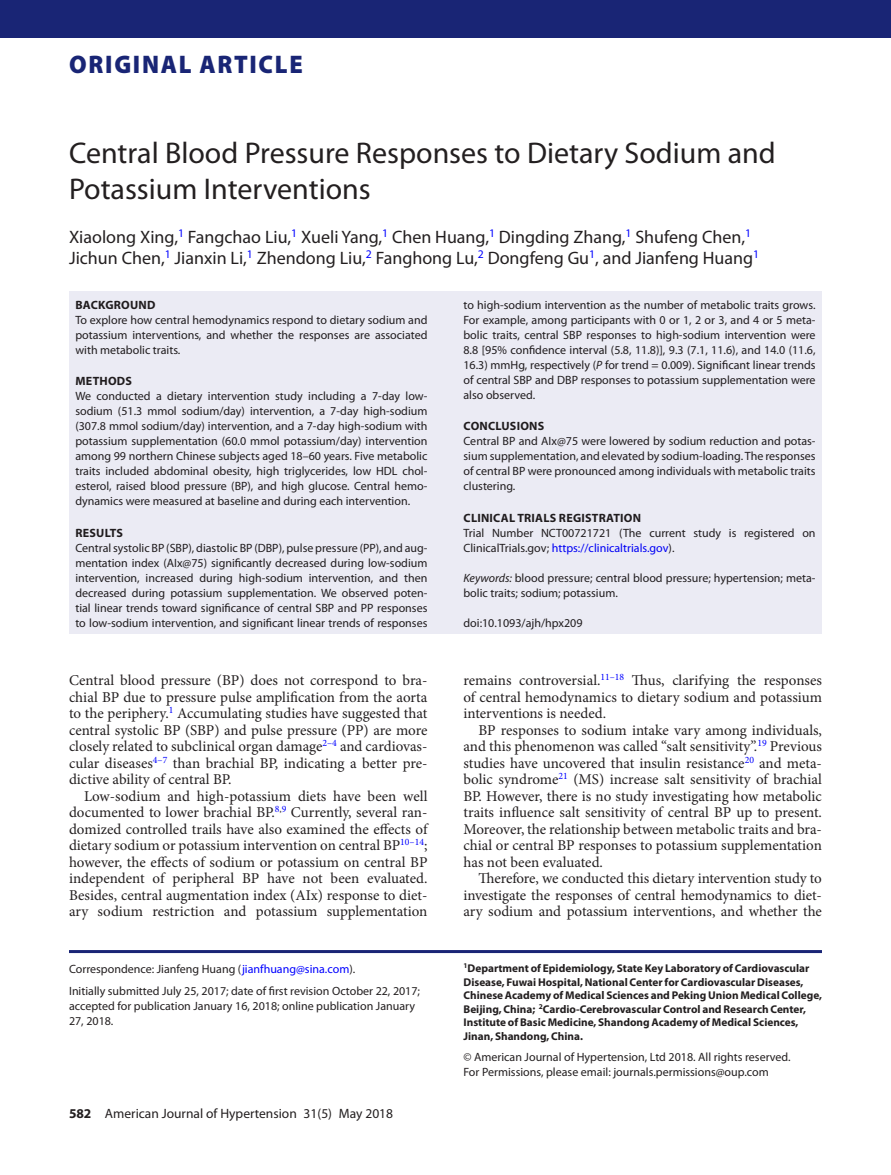
<style>
.page{position:relative;width:891px;height:1175px;background:#fff}
.page>*{position:absolute;margin:0;border:0;box-sizing:border-box;transform-origin:0 0}
.t1{font:30px/36px "Myriad Pro";color:#231f20}
.t2{font:900 25.5px "Myriad Pro";letter-spacing:.07em;color:#192575;scale:.95 1}
.t3{font:18px/21px "Myriad Pro";color:#231f20}
.t4{font:15px/16.5px "Minion Pro";letter-spacing:-.005em;color:#231f20;text-align:justify}
.t5{font:13.5px "Myriad Pro";color:#231f20}
.t6{font:12px/15px "Myriad Pro";color:#231f20;text-align:justify}
.t7{font:700 12px "Myriad Pro";letter-spacing:.02em;color:#231f20}
.t8{font:700 11.25px/13.5px "Myriad Pro";color:#231f20}
.s1{font-style:italic}
.s2{color:#00f}
.s3{font-weight:700}
</style>
<div class="page">
<div style="left:0;top:0;width:891px;height:38px;background:#192575"></div>
<div style="left:69px;top:291px;width:753px;height:343px;background:#ebebf4"></div>
<hr style="left:69px;top:950px;width:753px;height:3px;background:#192575">
<h2 class="t2" style="left:69px;top:50px;width:247px">ORIGINAL ARTICLE</h2>
<h1 class="t1" style="left:69px;top:135px;width:708px">Central Blood Pressure Responses to Dietary Sodium and<br>Potassium Interventions</h1>
<h3 class="t3" style="left:69px;top:226px;width:692px">Xiaolong Xing,<sup>1</sup> Fangchao Liu,<sup>1</sup> Xueli Yang,<sup>1</sup> Chen Huang,<sup>1</sup> Dingding Zhang,<sup>1</sup> Shufeng Chen,<sup>1<br></sup>Jichun Chen,<sup>1</sup> Jianxin Li,<sup>1</sup> Zhendong Liu,<sup>2</sup> Fanghong Lu,<sup>2</sup> Dongfeng Gu<sup>1</sup>, and Jianfeng Huang<sup>1</sup></h3>
<p class="t7" style="left:75px;top:297px;width:82px">BACKGROUND</p>
<p class="t6" style="left:75px;top:312px;width:354px">To explore how central hemodynamics respond to dietary sodium and potassium interventions, and whether the responses are associated with metabolic traits.</p>
<p class="t7" style="left:75px;top:373px;width:58px">METHODS</p>
<p class="t6" style="left:75px;top:388px;width:354px">We conducted a dietary intervention study including a 7-day low&shy;sodium (51.3 mmol sodium/day) intervention, a 7-day high-sodium (307.8 mmol sodium/day) intervention, and a 7-day high-sodium with potassium supplementation (60.0 mmol potassium/day) intervention among 99 northern Chinese subjects aged 18–60 years. Five metabolic traits included abdominal obesity, high triglycerides, low HDL chol&shy;esterol, raised blood pressure (BP), and high glucose. Central hemo&shy;dynamics were measured at baseline and during each intervention.</p>
<p class="t7" style="left:75px;top:525px;width:49px">RESULTS</p>
<p class="t6" style="left:75px;top:540px;width:354px">Central systolic BP (SBP), diastolic BP (DBP), pulse pressure (PP), and aug&shy;mentation index (AIx@75) significantly decreased during low-sodium intervention, increased during high-sodium intervention, and then decreased during potassium supplementation. We observed poten&shy;tial linear trends toward significance of central SBP and PP responses to low-sodium intervention, and significant linear trends of responses</p>
<p class="t6" style="left:463px;top:297px;width:354px">to high-sodium intervention as the number of metabolic traits grows.<br>For example, among participants with 0 or 1, 2 or 3, and 4 or 5 meta&shy;bolic traits, central SBP responses to high-sodium intervention were 8.8 [95% confidence interval (5.8, 11.8)], 9.3 (7.1, 11.6), and 14.0 (11.6, 16.3) mmHg, respectively (<span class="s1">P</span> for trend = 0.009). Significant linear trends of central SBP and DBP responses to potassium supplementation were also observed.</p>
<p class="t7" style="left:464px;top:418px;width:82px">CONCLUSIONS</p>
<p class="t6" style="left:463px;top:433px;width:354px">Central BP and AIx@75 were lowered by sodium reduction and potas&shy;sium supplementation, and elevated by sodium-loading. The responses of central BP were pronounced among individuals with metabolic traits clustering.</p>
<p class="t7" style="left:464px;top:510px;width:179px">CLINICAL TRIALS REGISTRATION</p>
<p class="t6" style="left:463px;top:525px;width:354px">Trial Number NCT00721721 (The current study is registered on<br>ClinicalTrials.gov; <span class="s2">https://clinicaltrials.gov</span>).</p>
<p class="t6" style="left:463px;top:570px;width:354px"><span class="s1">Keywords:</span> blood pressure; central blood pressure; hypertension; meta&shy;bolic traits; sodium; potassium.</p>
<p class="t6" style="left:463px;top:615px;width:121px">doi:10.1093/ajh/hpx209</p>
<p class="t4" style="left:69px;top:672px;width:360px">Central blood pressure (BP) does not correspond to bra&shy;chial BP due to pressure pulse amplification from the aorta to the periphery.<sup>1</sup> Accumulating studies have suggested that central systolic BP (SBP) and pulse pressure (PP) are more closely related to subclinical organ damage<sup>2–4</sup> and cardiovas&shy;cular diseases<sup>4–7</sup> than brachial BP, indicating a better pre&shy;dictive ability of central BP.</p>
<p class="t4" style="left:69px;top:787px;width:360px;text-indent:15px">Low-sodium and high-potassium diets have been well documented to lower brachial BP.<sup>8</sup><sup>,</sup><sup>9</sup> Currently, several ran&shy;domized controlled trails have also examined the effects of dietary sodium or potassium intervention on central BP<sup>10–14</sup>; however, the effects of sodium or potassium on central BP independent of peripheral BP have not been evaluated.<br>Besides, central augmentation index (AIx) response to diet&shy;ary sodium restriction and potassium supplementation</p>
<p class="t6" style="left:69px;top:957px;width:353px;line-height:22.5px">Correspondence: Jianfeng Huang (<span class="s2">jianfhuang@sina.com</span>).<br>Initially submitted July 25, 2017; date of first revision October 22, 2017;</p>
<p class="t6" style="left:69px;top:998px;width:347px">accepted for publication January 16, 2018; online publication January<br>27, 2018.</p>
<p class="t5" style="left:69px;top:1105px;width:326px"><span class="s3">582</span> American Journal of Hypertension 31(5) May 2018</p>
<p class="t4" style="left:463px;top:672px;width:360px">remains controversial.<sup>11–18</sup> Thus, clarifying the responses of central hemodynamics to dietary sodium and potassium interventions is needed.</p>
<p class="t4" style="left:463px;top:721px;width:360px;text-indent:15px">BP responses to sodium intake vary among individuals, and this phenomenon was called “salt sensitivity”.<sup>19</sup> Previous studies have uncovered that insulin resistance<sup>20</sup> and meta&shy;bolic syndrome<sup>21</sup> (MS) increase salt sensitivity of brachial BP. However, there is no study investigating how metabolic traits influence salt sensitivity of central BP up to present.<br>Moreover, the relationship between metabolic traits and bra&shy;chial or central BP responses to potassium supplementation has not been evaluated.</p>
<p class="t4" style="left:463px;top:870px;width:360px;text-indent:15px">Therefore, we conducted this dietary intervention study to investigate the responses of central hemodynamics to diet&shy;ary sodium and potassium interventions, and whether the</p>
<p class="t8" style="left:463px;top:961px;width:360px"><sup>1</sup>Department of Epidemiology, State Key Laboratory of Cardiovascular Disease, Fuwai Hospital, National Center for Cardiovascular Diseases, Chinese Academy of Medical Sciences and Peking Union Medical College, Beijing, China; <sup>2</sup>Cardio-Cerebrovascular Control and Research Center, Institute of Basic Medicine, Shandong Academy of Medical Sciences, Jinan, Shandong, China.</p>
<p class="t6" style="left:463px;top:1049px;width:329px">© American Journal of Hypertension, Ltd 2018. All rights reserved.<br>For Permissions, please email: journals.permissions@oup.com</p>
</div>
